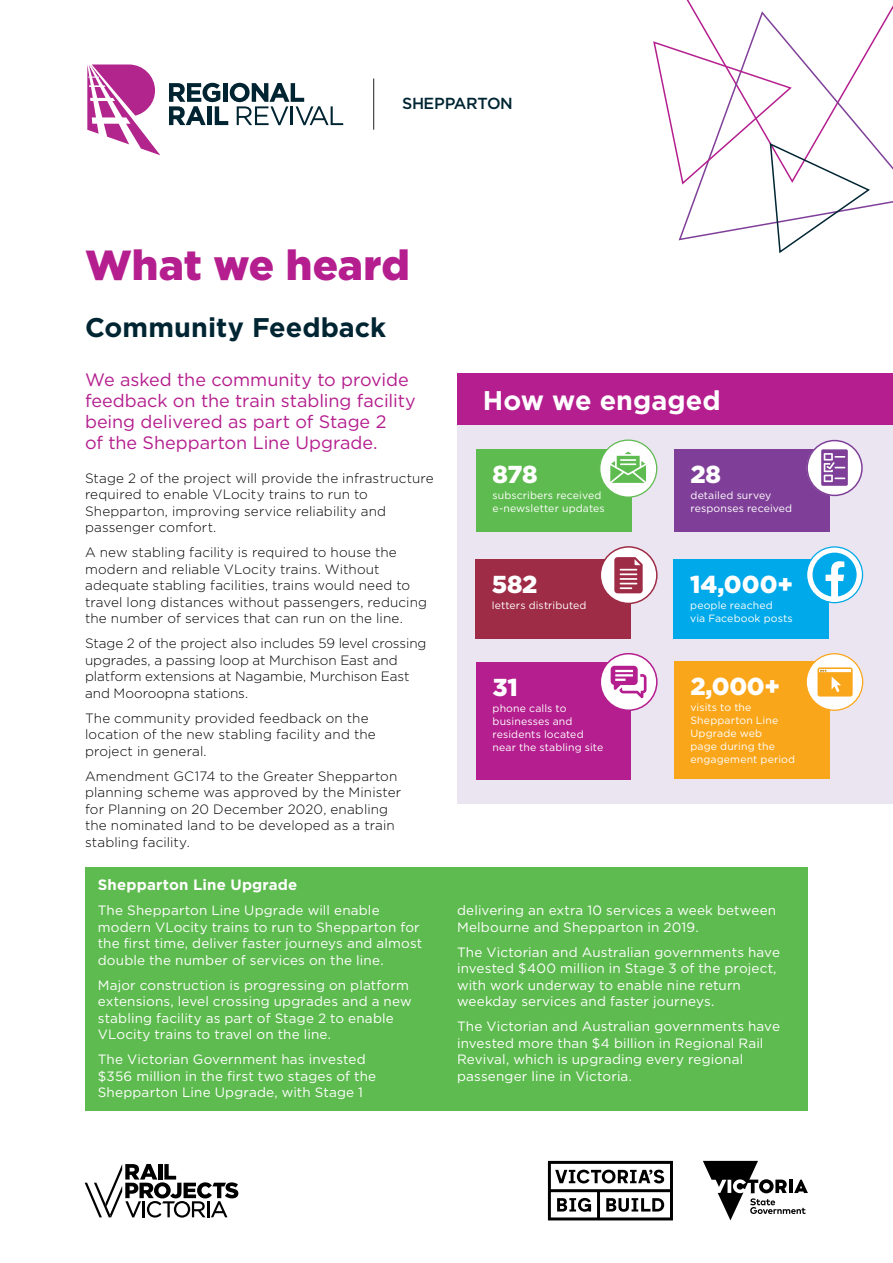
<style>
.page{position:relative;width:893px;height:1263px;background:#fff}
.page>*{position:absolute;margin:0;border:0;box-sizing:border-box;transform-origin:0 0}
.t1{font:900 42px "Gotham";color:#b41e8e}
.t2{font:700 27px "Gotham";color:#002532}
.t3{font:700 27px "Gotham";color:#fff}
.t4{font:900 24.45px "Gotham";letter-spacing:-.01em;color:#fff}
.t5{font:18px/21px "Gotham HTF";letter-spacing:-.005em;color:#b41e8e}
.t6{font:500 16.05px "Gotham";letter-spacing:-.03em;color:#002532}
.t7{font:700 15px "Gotham HTF";letter-spacing:.015em;color:#fff}
.t8{font:13.5px/16.5px "Gotham HTF";letter-spacing:.01em;color:#fff}
.t9{font:300 13.5px/16.5px "Gotham HTF";letter-spacing:.005em;color:#000}
.t10{font:10.5px/12.9px "Gotham HTF";letter-spacing:.01em;color:#fff}
</style>
<div class="page">
<div style="left:85px;top:867px;width:723px;height:244px;background:#5ebb4f"></div>
<svg style="left:548px;top:1161px;width:125px;height:59px"></svg>
<svg style="left:703px;top:1161px;width:105px;height:59px"></svg>
<svg style="left:85px;top:1164px;width:153px;height:53px"></svg>
<svg style="left:653px;top:0;width:240px;height:253px"></svg>
<hr style="left:373px;top:79px;width:1px;height:51px;background:#231f20">
<svg style="left:87px;top:64px;width:73px;height:91px"></svg>
<svg style="left:169px;top:83px;width:174px;height:42px"></svg>
<div style="left:457px;top:425px;width:436px;height:379px;background:#ebe4f1"></div>
<div style="left:674px;top:449px;width:155px;height:82px;background:#7f3f98"></div>
<div style="left:807px;top:440px;width:55px;height:56px;background:#fff;border-radius:50%"></div>
<div style="left:806px;top:440px;width:57px;height:56px;border:2px solid #7f3f98;border-radius:50%"></div>
<svg style="left:821px;top:449px;width:27px;height:37px"></svg>
<div style="left:475px;top:559px;width:156px;height:79px;background:#9e2c46"></div>
<div style="left:600px;top:547px;width:57px;height:56px;background:#fff;border-radius:50%"></div>
<div style="left:600px;top:546px;width:58px;height:58px;border:2px solid #9e2c46;border-radius:50%"></div>
<svg style="left:614px;top:557px;width:29px;height:36px"></svg>
<div style="left:674px;top:661px;width:155px;height:118px;background:#faa61a"></div>
<div style="left:476px;top:449px;width:155px;height:82px;background:#5ebb4f"></div>
<div style="left:600px;top:440px;width:57px;height:57px;background:#fff;border-radius:50%"></div>
<div style="left:599px;top:439px;width:58px;height:59px;border:1px solid #5ebb4f;border-radius:50%"></div>
<svg style="left:610px;top:452px;width:36px;height:31px"></svg>
<div style="left:476px;top:662px;width:155px;height:118px;background:#b41e8e"></div>
<div style="left:806px;top:654px;width:57px;height:56px;background:#fff;border-radius:50%"></div>
<div style="left:806px;top:653px;width:57px;height:58px;border:1px solid #faa61a;border-radius:50%"></div>
<svg style="left:817px;top:667px;width:36px;height:29px"></svg>
<div style="left:457px;top:373px;width:436px;height:52px;background:#b41e8e"></div>
<div style="left:674px;top:559px;width:155px;height:79px;background:#00a9e9"></div>
<svg style="left:807px;top:547px;width:55px;height:56px"></svg>
<div style="left:806px;top:546px;width:57px;height:57px;border:1px solid #00a9e9;border-radius:50%"></div>
<svg style="left:812px;top:553px;width:45px;height:43px"></svg>
<svg style="left:600px;top:653px;width:58px;height:58px;background:#f1d8eb"></svg>
<svg style="left:611px;top:666px;width:35px;height:32px"></svg>
<p class="t6" style="left:402px;top:93px;width:112px">SHEPPARTON</p>
<h1 class="t1" style="left:85px;top:236px;width:326px">What we heard</h1>
<h2 class="t2" style="left:85px;top:309px;width:303px">Community Feedback</h2>
<h3 class="t5" style="left:85px;top:369px;width:332px">We asked the community to provide feedback on the train stabling facility being delivered as part of Stage 2<br>of the Shepparton Line Upgrade.</h3>
<p class="t9" style="left:85px;top:469px;width:350px">Stage 2 of the project will provide the infrastructure required to enable VLocity trains to run to Shepparton, improving service reliability and passenger comfort.</p>
<p class="t9" style="left:85px;top:544px;width:343px">A new stabling facility is required to house the modern and reliable VLocity trains. Without adequate stabling facilities, trains would need to travel long distances without passengers, reducing the number of services that can run on the line.</p>
<p class="t9" style="left:85px;top:635px;width:343px">Stage 2 of the project also includes 59 level crossing upgrades, a passing loop at Murchison East and platform extensions at Nagambie, Murchison East and Mooroopna stations.</p>
<p class="t9" style="left:85px;top:709px;width:292px">The community provided feedback on the location of the new stabling facility and the project in general.</p>
<p class="t9" style="left:85px;top:767px;width:318px">Amendment GC174 to the Greater Shepparton planning scheme was approved by the Minister for Planning on 20 December 2020, enabling the nominated land to be developed as a train stabling facility.</p>
<p class="t7" style="left:98px;top:876px;width:201px">Shepparton Line Upgrade</p>
<p class="t8" style="left:98px;top:902px;width:326px">The Shepparton Line Upgrade will enable modern VLocity trains to run to Shepparton for the first time, deliver faster journeys and almost double the number of services on the line.</p>
<p class="t8" style="left:98px;top:976px;width:315px">Major construction is progressing on platform extensions, level crossing upgrades and a new stabling facility as part of Stage 2 to enable VLocity trains to travel on the line.</p>
<p class="t8" style="left:98px;top:1051px;width:280px">The Victorian Government has invested $356 million in the first two stages of the<br>Shepparton Line Upgrade, with Stage 1</p>
<h2 class="t3" style="left:483px;top:383px;width:239px">How we engaged</h2>
<h3 class="t4" style="left:493px;top:457px;width:46px">878</h3>
<p class="t10" style="left:493px;top:488px;width:114px">subscribers received e-newsletter updates</p>
<h3 class="t4" style="left:492px;top:567px;width:47px">582</h3>
<p class="t10" style="left:492px;top:598px;width:96px">letters distributed</p>
<h3 class="t4" style="left:493px;top:670px;width:27px">31</h3>
<p class="t10" style="left:493px;top:702px;width:112px">phone calls to businesses and residents located near the stabling site</p>
<h3 class="t4" style="left:690px;top:457px;width:32px">28</h3>
<p class="t10" style="left:690px;top:488px;width:103px">detailed survey responses received</p>
<h3 class="t4" style="left:690px;top:567px;width:105px">14,000+</h3>
<p class="t10" style="left:690px;top:598px;width:104px">people reached<br>via Facebook posts</p>
<h3 class="t4" style="left:690px;top:670px;width:91px">2,000+</h3>
<p class="t10" style="left:690px;top:701px;width:106px">visits to the<br>Shepparton Line<br>Upgrade web<br>page during the engagement period</p>
<p class="t8" style="left:457px;top:902px;width:321px">delivering an extra 10 services a week between<br>Melbourne and Shepparton in 2019.</p>
<p class="t8" style="left:457px;top:943px;width:324px">The Victorian and Australian governments have invested $400 million in Stage 3 of the project, with work underway to enable nine return weekday services and faster journeys.</p>
<p class="t8" style="left:457px;top:1018px;width:324px">The Victorian and Australian governments have invested more than $4 billion in Regional Rail Revival, which is upgrading every regional passenger line in Victoria.</p>
</div>
